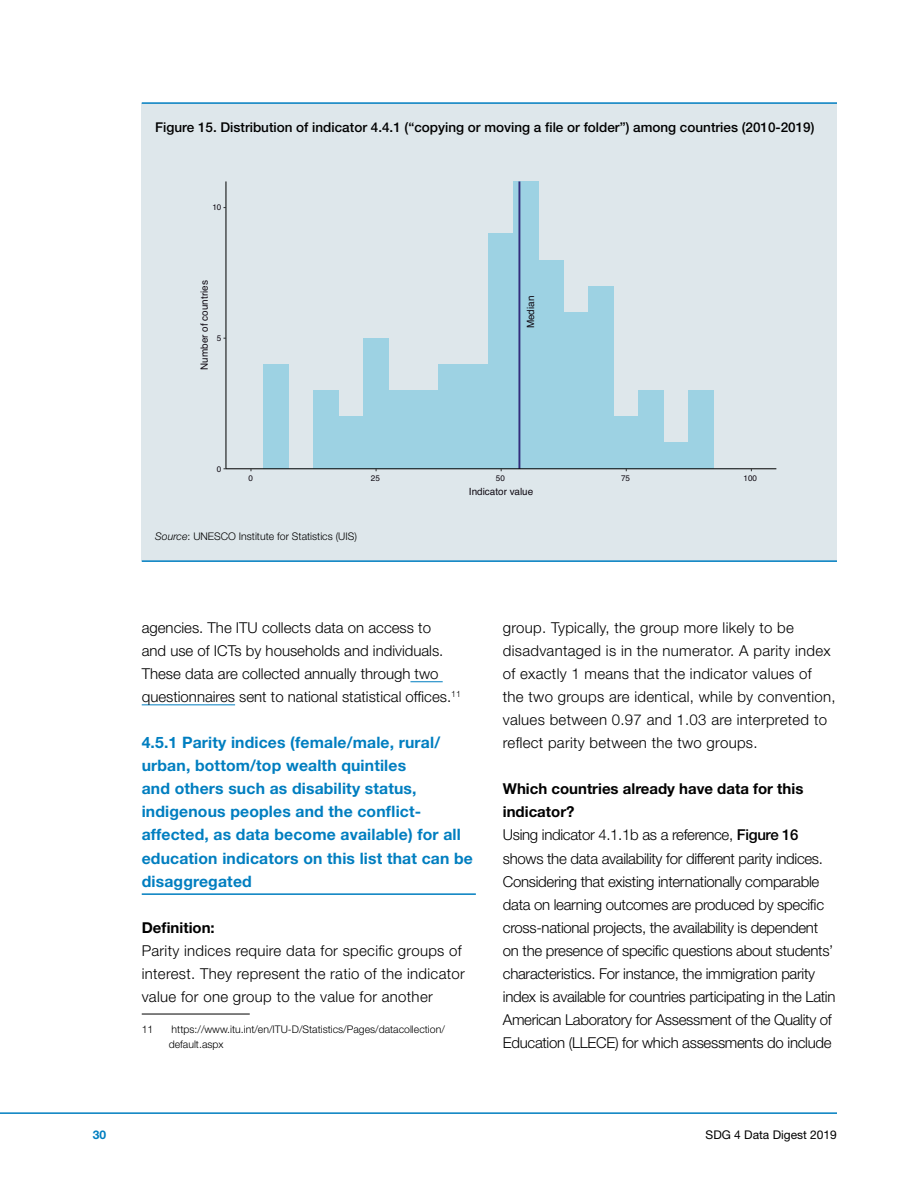
<style>
.page{position:relative;width:918px;height:1188px;background:#fff}
.page>*{position:absolute;margin:0;border:0;box-sizing:border-box;transform-origin:0 0}
.HEAD_B{font:700 15.75px/23.1px "Helvetica Neue LT Std";letter-spacing:.01em;color:#007ec0}
.TEXT_body{font:300 15px/23.1px "Helvetica Neue LT Std";letter-spacing:-.02em;color:#000}
.TEXT_body-2{font:300 15px/23.1px "Helvetica Neue LT Std";letter-spacing:.02em;color:#000}
.TEXT_body-3{font:300 15px/23.1px "Helvetica Neue LT Std";color:#000}
.HEAD_C{font:700 15px/23.1px "Helvetica Neue LT Std";color:#000}
.Figure{font:500 13.5px "Helvetica Neue LT Std";color:#000}
.t1{font:12px "Helvetica Neue LT Std";color:#000}
.t2{font:700 12px "Helvetica Neue LT Std";color:#007ec0}
.nota_pie{font:300 10.5px/15px "Helvetica Neue LT Std";color:#000}
.Source{font:300 10.5px "Helvetica Neue LT Std";color:#000}
.t3{font:9.9px "Helvetica";color:#100a13}
.t4{font:8.1px "Helvetica";color:#100a13}
.s1{font-style:italic}
.s2{font-weight:500}
</style>
<div class="page">
<hr style="left:0;top:1112px;width:837px;height:2px;background:#007ec0">
<div style="left:142px;top:103px;width:695px;height:458px;background:#dee7eb"></div>
<hr style="left:410px;top:681px;width:33px;height:1px;background:#007ec0">
<hr style="left:142px;top:704px;width:93px;height:1px;background:#007ec0">
<hr style="left:142px;top:893px;width:334px;height:2px;background:#007ec0">
<hr style="left:142px;top:1014px;width:108px;height:1px;background:#000">
<hr style="left:142px;top:102px;width:695px;height:2px;background:#007ec0">
<div style="left:263px;top:364px;width:25px;height:105px;background:#9dd2e3"></div>
<div style="left:314px;top:390px;width:25px;height:79px;background:#9dd2e3"></div>
<div style="left:339px;top:417px;width:25px;height:52px;background:#9dd2e3"></div>
<div style="left:364px;top:338px;width:25px;height:131px;background:#9dd2e3"></div>
<div style="left:389px;top:390px;width:25px;height:79px;background:#9dd2e3"></div>
<div style="left:414px;top:390px;width:25px;height:79px;background:#9dd2e3"></div>
<div style="left:439px;top:364px;width:25px;height:105px;background:#9dd2e3"></div>
<div style="left:464px;top:364px;width:25px;height:105px;background:#9dd2e3"></div>
<div style="left:489px;top:234px;width:25px;height:235px;background:#9dd2e3"></div>
<div style="left:514px;top:181px;width:25px;height:288px;background:#9dd2e3"></div>
<div style="left:539px;top:260px;width:25px;height:209px;background:#9dd2e3"></div>
<div style="left:564px;top:312px;width:25px;height:157px;background:#9dd2e3"></div>
<div style="left:589px;top:286px;width:25px;height:183px;background:#9dd2e3"></div>
<div style="left:614px;top:417px;width:25px;height:52px;background:#9dd2e3"></div>
<div style="left:639px;top:390px;width:25px;height:79px;background:#9dd2e3"></div>
<div style="left:664px;top:443px;width:25px;height:26px;background:#9dd2e3"></div>
<div style="left:689px;top:390px;width:25px;height:79px;background:#9dd2e3"></div>
<hr style="left:518px;top:181px;width:2px;height:288px;background:#322d7c">
<hr style="left:225px;top:181px;width:1px;height:288px;background:#000">
<hr style="left:226px;top:468px;width:550px;height:1px;background:#000">
<hr style="left:142px;top:560px;width:695px;height:2px;background:#007ec0">
<p class="Figure" style="left:155px;top:119px;width:661px">Figure 15. Distribution of indicator 4.4.1 (“copying or moving a file or folder”) among countries (2010-2019)</p>
<p class="t4" style="left:212px;top:201px;width:11px">10</p>
<p class="t3" style="left:197px;top:370px;width:91px;rotate:-90deg">Number of countries</p>
<p class="t4" style="left:217px;top:332px;width:6px">5</p>
<p class="t3" style="left:523px;top:328px;width:34px;rotate:-90deg">Median</p>
<p class="t4" style="left:217px;top:463px;width:6px">0</p>
<p class="t4" style="left:248px;top:471px;width:6px">0</p>
<p class="t4" style="left:371px;top:471px;width:11px">25</p>
<p class="t4" style="left:496px;top:471px;width:11px">50</p>
<p class="t4" style="left:621px;top:471px;width:11px">75</p>
<p class="t4" style="left:744px;top:471px;width:15px">100</p>
<p class="t3" style="left:469px;top:484px;width:66px">Indicator value</p>
<p class="Source" style="left:155px;top:530px;width:203px"><span class="s1">Source</span>: UNESCO Institute for Statistics (UIS)</p>
<p class="TEXT_body-3" style="left:142px;top:615px;width:321px">agencies. The ITU collects data on access to<br>and use of ICTs by households and individuals.<br>These data are collected annually through two questionnaires sent to national statistical offices.<sup>11</sup></p>
<p class="HEAD_B" style="left:142px;top:731px;width:333px">4.5.1 Parity indices (female/male, rural/ urban, bottom/top wealth quintiles<br>and others such as disability status, indigenous peoples and the conflict&shy;affected, as data become available) for all education indicators on this list that can be disaggregated</p>
<p class="HEAD_C" style="left:142px;top:916px;width:75px">Definition:</p>
<p class="TEXT_body-2" style="left:142px;top:939px;width:325px">Parity indices require data for specific groups of interest. They represent the ratio of the indicator value for one group to the value for another</p>
<p class="nota_pie" style="left:142px;top:1022px;width:13px">11</p>
<p class="nota_pie" style="left:169px;top:1022px;width:278px">https://www.itu.int/en/ITU-D/Statistics/Pages/datacollection/ default.aspx</p>
<p class="TEXT_body-2" style="left:503px;top:615px;width:334px">group. Typically, the group more likely to be disadvantaged is in the numerator. A parity index of exactly 1 means that the indicator values of the two groups are identical, while by convention, values between 0.97 and 1.03 are interpreted to reflect parity between the two groups.</p>
<p class="HEAD_C" style="left:503px;top:777px;width:302px">Which countries already have data for this indicator?</p>
<p class="TEXT_body" style="left:503px;top:823px;width:334px">Using indicator 4.1.1b as a reference, <span class="s2">Figure 16 </span>shows the data availability for different parity indices.<br>Considering that existing internationally comparable data on learning outcomes are produced by specific cross-national projects, the availability is dependent on the presence of specific questions about students’ characteristics. For instance, the immigration parity index is available for countries participating in the Latin American Laboratory for Assessment of the Quality of Education (LLECE) for which assessments do include</p>
<p class="t2" style="left:93px;top:1127px;width:15px">30</p>
<p class="t1" style="left:706px;top:1127px;width:133px">SDG 4 Data Digest 2019</p>
</div>
